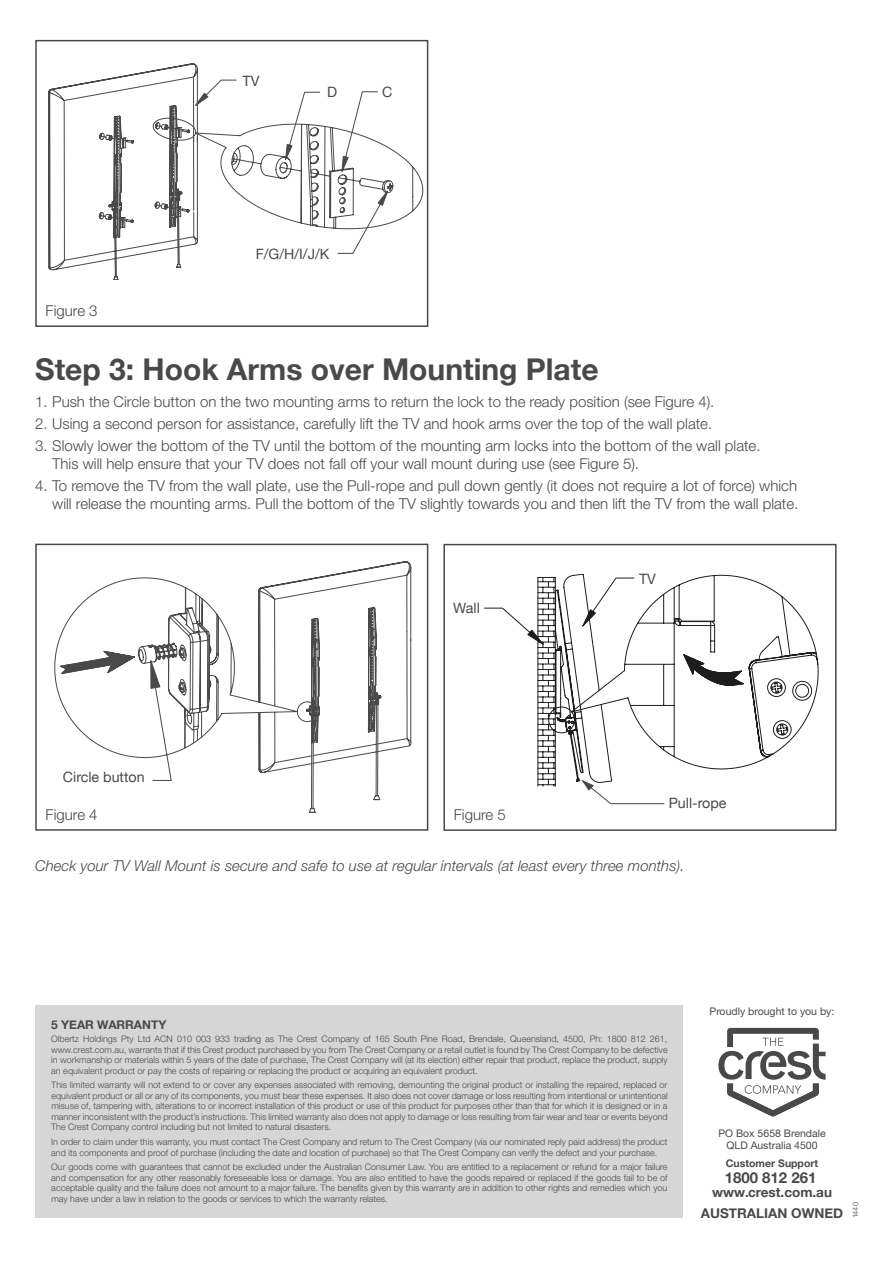
<style>
.page{position:relative;width:893px;height:1263px;background:#fff}
.page>*{position:absolute;margin:0;border:0;box-sizing:border-box;transform-origin:0 0}
.t1{font:700 30px "Helvetica Neue";color:#494948}
.t2{font:300 15px/18px "Helvetica Neue";color:#494948}
.t3{font:italic 300 15px "Helvetica Neue";color:#494948}
.t4{font:700 15px "Helvetica Neue";color:#494948}
.t5{font:14.25px "Helvetica Neue";color:#494948}
.t6{font:700 13.5px/21px "Helvetica Neue";color:#494948;text-align:center}
.t7{font:700 12px "Helvetica Neue";color:#494948}
.t8{font:10.5px/12px "Helvetica Neue";color:#494948;text-align:center}
.t9{font:700 10.5px "Helvetica Neue";color:#494948}
.t10{font:300 9px/10.5px "Helvetica Neue";color:#494948;text-align:justify}
.t11{font:300 7.5px "Helvetica Neue";color:#494948}
</style>
<div class="page">
<div style="left:35px;top:1005px;width:648px;height:213px;background:#d6d6d6"></div>
<svg style="left:718px;top:1028px;width:108px;height:88px"></svg>
<div style="left:35px;top:40px;width:393px;height:287px;border:2px solid #494948"></div>
<svg style="left:48px;top:63px;width:375px;height:217px"></svg>
<div style="left:35px;top:544px;width:393px;height:287px;border:2px solid #494948"></div>
<div style="left:443px;top:544px;width:394px;height:287px;border:2px solid #494948"></div>
<svg style="left:635px;top:574px;width:183px;height:196px"></svg>
<svg style="left:54px;top:577px;width:87px;height:181px"></svg>
<svg style="left:141px;top:561px;width:270px;height:252px"></svg>
<svg style="left:59px;top:645px;width:76px;height:29px"></svg>
<hr style="left:611px;top:803px;width:53px;height:1px;background:#494948">
<svg style="left:484px;top:574px;width:151px;height:230px"></svg>
<h3 class="t5" style="left:243px;top:73px;width:18px">TV</h3>
<h3 class="t5" style="left:327px;top:83px;width:12px">D</h3>
<h3 class="t5" style="left:382px;top:84px;width:12px">C</h3>
<h2 class="t2" style="left:46px;top:301px;width:53px">Figure 3</h2>
<h3 class="t5" style="left:256px;top:246px;width:75px">F/G/H/I/J/K</h3>
<h1 class="t1" style="left:35px;top:346px;width:565px">Step 3: Hook Arms over Mounting Plate</h1>
<h2 class="t2" style="left:35px;top:392px;width:681px">1. Push the Circle button on the two mounting arms to return the lock to the ready position (see Figure 4).</h2>
<h2 class="t2" style="left:35px;top:414px;width:678px">2. Using a second person for assistance, carefully lift the TV and hook arms over the top of the wall plate.</h2>
<h2 class="t2" style="left:52px;top:436px;width:710px;text-indent:-17px">3. Slowly lower the bottom of the TV until the bottom of the mounting arm locks into the bottom of the wall plate.<br>This will help ensure that your TV does not fall off your wall mount during use (see Figure 5).</h2>
<h2 class="t2" style="left:35px;top:477px;width:765px;text-align:right">4. To remove the TV from the wall plate, use the Pull-rope and pull down gently (it does not require a lot of force) which will release the mounting arms. Pull the bottom of the TV slightly towards you and then lift the TV from the wall plate.</h2>
<h3 class="t5" style="left:453px;top:599px;width:28px">Wall</h3>
<h3 class="t5" style="left:639px;top:570px;width:18px">TV</h3>
<h3 class="t5" style="left:63px;top:769px;width:83px">Circle button</h3>
<h2 class="t2" style="left:46px;top:805px;width:53px">Figure 4</h2>
<h2 class="t2" style="left:454px;top:805px;width:53px">Figure 5</h2>
<h3 class="t5" style="left:669px;top:794px;width:59px">Pull-rope</h3>
<h2 class="t3" style="left:35px;top:857px;width:651px">Check your TV Wall Mount is secure and safe to use at regular intervals (at least every three months).</h2>
<h3 class="t7" style="left:51px;top:1016px;width:117px">5 YEAR WARRANTY</h3>
<p class="t10" style="left:51px;top:1033px;width:618px">Olbertz Holdings Pty Ltd ACN 010 003 933 trading as The Crest Company of 165 South Pine Road, Brendale, Queensland, 4500, Ph: 1800 812 261, www.crest.com.au, warrants that if this Crest product purchased by you from The Crest Company or a retail outlet is found by The Crest Company to be defective in workmanship or materials within 5 years of the date of purchase, The Crest Company will (at its election) either repair that product, replace the product, supply an equivalent product or pay the costs of repairing or replacing the product or acquiring an equivalent product.</p>
<p class="t10" style="left:51px;top:1080px;width:618px">This limited warranty will not extend to or cover any expenses associated with removing, demounting the original product or installing the repaired, replaced or equivalent product or all or any of its components, you must bear these expenses. It also does not cover damage or loss resulting from intentional or unintentional misuse of, tampering with, alterations to or incorrect installation of this product or use of this product for purposes other than that for which it is designed or in a manner inconsistent with the product’s instructions. This limited warranty also does not apply to damage or loss resulting from fair wear and tear or events beyond The Crest Company control including but not limited to natural disasters.</p>
<p class="t10" style="left:51px;top:1136px;width:618px">In order to claim under this warranty, you must contact The Crest Company and return to The Crest Company (via our nominated reply paid address) the product and its components and proof of purchase (including the date and location of purchase) so that The Crest Company can verify the defect and your purchase.</p>
<p class="t10" style="left:51px;top:1162px;width:618px">Our goods come with guarantees that cannot be excluded under the Australian Consumer Law. You are entitled to a replacement or refund for a major failure and compensation for any other reasonably foreseeable loss or damage. You are also entitled to have the goods repaired or replaced if the goods fail to be of acceptable quality and the failure does not amount to a major failure. The benefits given by this warranty are in addition to other rights and remedies which you may have under a law in relation to the goods or services to which the warranty relates.</p>
<p class="t8" style="left:709px;top:1005px;width:126px">Proudly brought to you by:</p>
<p class="t8" style="left:718px;top:1127px;width:109px">PO Box 5658 Brendale<br>QLD Australia 4500</p>
<p class="t9" style="left:726px;top:1154px;width:94px">Customer Support</p>
<h2 class="t4" style="left:725px;top:1166px;width:93px">1800 812 261</h2>
<h3 class="t6" style="left:701px;top:1182px;width:144px">www.crest.com.au<br>AUSTRALIAN OWNED</h3>
<p class="t11" style="left:851px;top:1218px;width:17px;rotate:-90deg">1440</p>
</div>
